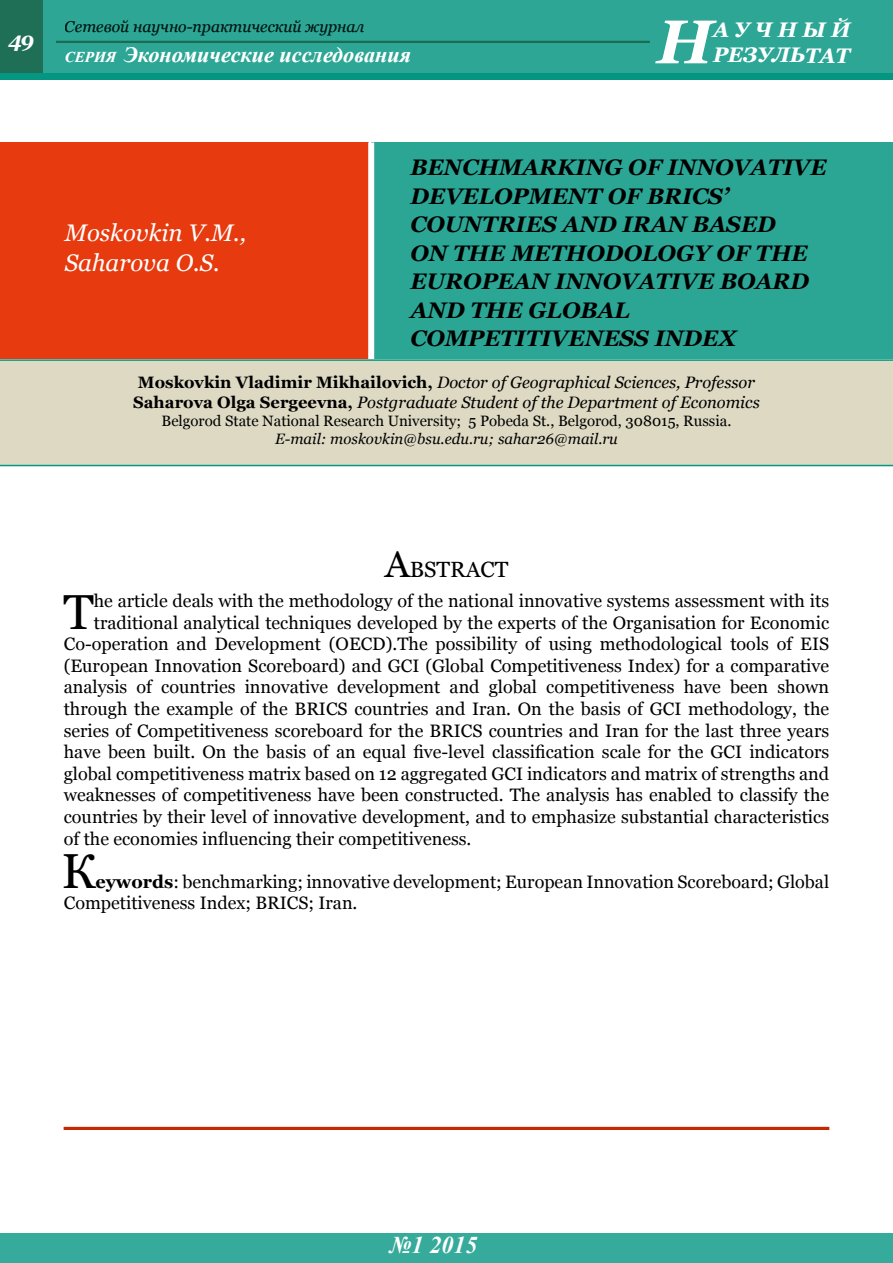
<style>
.page{position:relative;width:893px;height:1263px;background:#fff}
.page>*{position:absolute;margin:0;border:0;box-sizing:border-box;transform-origin:0 0}
.t1{font:italic 700 61.5px "Georgia";color:#fff}
.t2{font:49.2px "Georgia";color:#000}
.t3{font:italic 24px/30px "Georgia";color:#fff}
.t4{font:italic 700 24px "Times New Roman";color:#fff}
.t5{font:italic 700 22.5px/28.5px "Georgia";color:#000}
.t6{font:22.05px "Georgia";color:#000}
.t7{font:italic 700 21.75px "Times New Roman";color:#fff}
.t8{font:italic 700 21px/25.2px "Georgia";letter-spacing:.13em;color:#fff}
.t9{font:italic 700 21px "Georgia";color:#fff}
.t10{font:18px/21.6px "Georgia";color:#000}
.t11{font:italic 16.5px/19.8px "Georgia";color:#000}
.t12{font:italic 15.75px "Georgia";color:#000}
.t13{font:15px "Georgia";color:#000}
.t14{font:italic 15px "Georgia";color:#000}
.s1{font-size:15px}
.s2{font-weight:700;font-style:normal}
.s3{font-size:37.5px}
.s4{font-weight:700}
</style>
<div class="page">
<div style="left:371px;top:142px;width:522px;height:217px;background:#2ba695"></div>
<div style="left:0;top:142px;width:368px;height:217px;background:#e73a0f"></div>
<div style="left:368px;top:142px;width:6px;height:217px;background:#fff"></div>
<div style="left:0;top:360px;width:893px;height:105px;background:#ddd9c3"></div>
<hr style="left:0;top:465px;width:893px;height:1px;background:#059682">
<hr style="left:0;top:359px;width:893px;height:2px;background:#059682">
<hr style="left:64px;top:1127px;width:765px;height:3px;background:#c62900">
<div style="left:0;top:1233px;width:893px;height:30px;background:#37ab9b"></div>
<div style="left:0;top:0;width:893px;height:80px;background:#2da696"></div>
<div style="left:0;top:0;width:43px;height:79px;background:#1e6f56"></div>
<hr style="left:56px;top:41px;width:594px;height:2px;background:#1e5a3c">
<div style="left:0;top:73px;width:893px;height:7px;background:#059682"></div>
<p class="t9" style="left:8px;top:26px;width:27px">49</p>
<p class="t12" style="left:65px;top:17px;width:301px">Сетевой научно-практический журнал</p>
<p class="t7" style="left:65px;top:40px;width:348px"><span class="s1">СЕРИЯ</span> Экономические исследования</p>
<p class="t8" style="left:713px;top:17px;width:139px">АУЧНЫЙ<br>РЕЗУЛЬТАТ</p>
<h1 class="t1" style="left:657px;top:2px;width:58px">Н</h1>
<h3 class="t3" style="left:65px;top:218px;width:183px">Moskovkin V.M.,<br>Saharova O.S.</h3>
<p class="t5" style="left:410px;top:153px;width:418px">BENCHMARKING OF INNOVATIVE<br>DEVELOPMENT OF BRICS’<br>COUNTRIES AND IRAN BASED<br>ON THE METHODOLOGY OF THE<br>EUROPEAN INNOVATIVE BOARD<br>AND THE GLOBAL<br>COMPETITIVENESS INDEX</p>
<p class="t11" style="left:133px;top:373px;width:628px"><span class="s2">Moskovkin Vladimir Mikhailovich,</span> Doctor of Geographical Sciences, Professor<br><span class="s2">Saharova Olga Sergeevna,</span> Postgraduate Student of the Department of Economics</p>
<p class="t13" style="left:162px;top:412px;width:571px">Belgorod State National Research University; 5 Pobeda St., Belgorod, 308015, Russia.</p>
<p class="t14" style="left:275px;top:429px;width:344px">E-mail: moskovkin@bsu.edu.ru; sahar26@mail.ru</p>
<p class="t6" style="left:385px;top:556px;width:125px"><span class="s3">A</span>BSTRACT</p>
<h2 class="t2" style="left:63px;top:582px;width:32px">T</h2>
<p class="t10" style="left:94px;top:590px;width:737px">he article deals with the methodology of the national innovative systems assessment with its</p>
<p class="t10" style="left:94px;top:612px;width:737px">traditional analytical techniques developed by the experts of the Organisation for Economic</p>
<p class="t10" style="left:64px;top:634px;width:767px">Co-operation and Development (OECD).Тhe possibility of using methodological tools of EIS</p>
<p class="t10" style="left:64px;top:655px;width:767px">(European Innovation Scoreboard) and GCI (Global Competitiveness Index) for a comparative</p>
<p class="t10" style="left:64px;top:677px;width:767px">analysis of countries innovative development and global competitiveness have been shown</p>
<p class="t10" style="left:64px;top:698px;width:767px">through the example of the BRICS countries and Iran. On the basis of GCI methodology, the</p>
<p class="t10" style="left:64px;top:720px;width:767px">series of Competitiveness scoreboard for the BRICS countries and Iran for the last three years</p>
<p class="t10" style="left:64px;top:742px;width:767px">have been built. On the basis of an equal five-level classification scale for the GCI indicators</p>
<p class="t10" style="left:64px;top:763px;width:767px">global competitiveness matrix based on 12 aggregated GCI indicators and matrix of strengths and</p>
<p class="t10" style="left:64px;top:785px;width:767px">weaknesses of competitiveness have been constructed. The analysis has enabled to classify the</p>
<p class="t10" style="left:64px;top:806px;width:767px">countries by their level of innovative development, and to emphasize substantial characteristics</p>
<p class="t10" style="left:64px;top:828px;width:409px">of the economies influencing their competitiveness.</p>
<h2 class="t2" style="left:61px;top:841px;width:36px">К</h2>
<p class="t10" style="left:64px;top:871px;width:767px;text-indent:32px"><span class="s4">eywords</span>: benchmarking; innovative development; European Innovation Scoreboard; Global<br>Competitiveness Index; BRICS; Iran.</p>
<h3 class="t4" style="left:390px;top:1229px;width:89px">№1 2015</h3>
</div>
